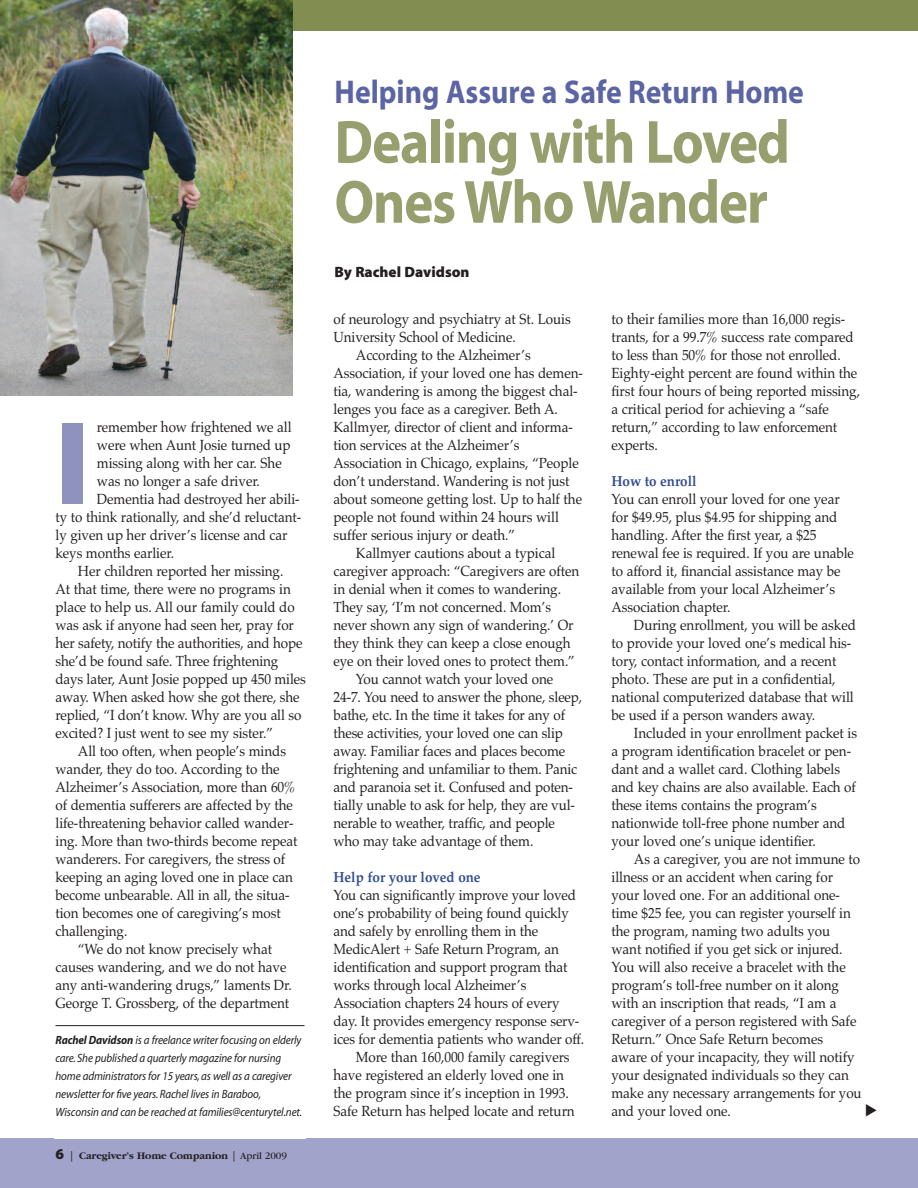
<style>
.page{position:relative;width:918px;height:1188px;background:#fff}
.page>*{position:absolute;margin:0;border:0;box-sizing:border-box;transform-origin:0 0}
.t1{font:118.65px "Myriad Blk";color:#8f91be;scale:.95 1}
.t2{font:700 61.5px/60px "Myriad";letter-spacing:-.02em;color:#979f6e;scale:.9 1}
.t3{font:700 33px "Myriad";color:#5c65a3;scale:.9 1}
.t4{font:15px "Myriad Blk";color:#231f20}
.t5{font:14.7px/18px "Palatino";letter-spacing:-.005em;color:#231f20;scale:.92 1}
.t6{font:14.7px "Palatino Bold Os F";letter-spacing:-.005em;color:#334d93;scale:.92 1}
.t7{font:italic 12px/18px "Myriad";letter-spacing:-.01em;color:#231f20;scale:.92 1}
.t8{font:700 10.5px "Garamond";letter-spacing:-.005em;color:#231f20}
.s1{font-weight:700}
.s2{font-family:"Myriad Blk";font-weight:400;font-size:15px}
.s3{font-family:"Myriad";font-weight:400}
.s4{font-weight:400}
</style>
<div class="page">
<div style="left:0;top:1138px;width:918px;height:50px;background:#a2a3ca"></div>
<div style="left:0;top:0;width:918px;height:32px;background:#828d52"></div>
<hr style="left:56px;top:1025px;width:248px;height:1px;background:#231f20">
<img style="left:0;top:0;width:292px;height:396px">
<h1 class="t1" style="left:56px;top:402px;width:38px">I</h1>
<p class="t5" style="left:97px;top:418px;width:213px">remember how frightened we all</p>
<p class="t5" style="left:97px;top:436px;width:212px">were when Aunt Josie turned up</p>
<p class="t5" style="left:97px;top:454px;width:202px">missing along with her car. She</p>
<p class="t5" style="left:97px;top:472px;width:179px">was no longer a safe driver.</p>
<p class="t5" style="left:97px;top:490px;width:222px">Dementia had destroyed her abili-</p>
<p class="t5" style="left:55px;top:508px;width:269px">ty to think rationally, and she’d reluctant-</p>
<p class="t5" style="left:55px;top:526px;width:254px">ly given up her driver’s license and car</p>
<p class="t5" style="left:55px;top:544px;width:130px">keys months earlier.</p>
<p class="t5" style="left:78px;top:562px;width:225px">Her children reported her missing.</p>
<p class="t5" style="left:55px;top:580px;width:257px">At that time, there were no programs in</p>
<p class="t5" style="left:55px;top:598px;width:262px">place to help us. All our family could do</p>
<p class="t5" style="left:55px;top:616px;width:261px">was ask if anyone had seen her, pray for</p>
<p class="t5" style="left:55px;top:634px;width:270px">her safety, notify the authorities, and hope</p>
<p class="t5" style="left:55px;top:652px;width:244px">she’d be found safe. Three frightening</p>
<p class="t5" style="left:55px;top:670px;width:274px">days later, Aunt Josie popped up 450 miles</p>
<p class="t5" style="left:55px;top:688px;width:267px">away. When asked how she got there, she</p>
<p class="t5" style="left:55px;top:706px;width:269px">replied, “I don’t know. Why are you all so</p>
<p class="t5" style="left:55px;top:724px;width:238px">excited? I just went to see my sister.”</p>
<p class="t5" style="left:78px;top:742px;width:228px">All too often, when people’s minds</p>
<p class="t5" style="left:55px;top:760px;width:245px">wander, they do too. According to the</p>
<p class="t5" style="left:55px;top:778px;width:263px">Alzheimer’s Association, more than 60%</p>
<p class="t5" style="left:55px;top:796px;width:260px">of dementia sufferers are affected by the</p>
<p class="t5" style="left:55px;top:814px;width:260px">life-threatening behavior called wander-</p>
<p class="t5" style="left:55px;top:832px;width:265px">ing. More than two-thirds become repeat</p>
<p class="t5" style="left:55px;top:850px;width:251px">wanderers. For caregivers, the stress of</p>
<p class="t5" style="left:55px;top:868px;width:260px">keeping an aging loved one in place can</p>
<p class="t5" style="left:55px;top:886px;width:256px">become unbearable. All in all, the situa-</p>
<p class="t5" style="left:55px;top:904px;width:246px">tion becomes one of caregiving’s most</p>
<p class="t5" style="left:55px;top:922px;width:80px">challenging.</p>
<p class="t5" style="left:78px;top:940px;width:213px">“We do not know precisely what</p>
<p class="t5" style="left:55px;top:958px;width:253px">causes wandering, and we do not have</p>
<p class="t5" style="left:55px;top:976px;width:258px">any anti-wandering drugs,” laments Dr.</p>
<p class="t5" style="left:55px;top:994px;width:256px">George T. Grossberg, of the department</p>
<p class="t7" style="left:56px;top:1032px;width:270px"><span class="s1">Rachel Davidson</span> is a freelance writer focusing on elderly care. She published a quarterly magazine for nursing home administrators for 15 years, as well as a caregiver newsletter for five years. Rachel lives in Baraboo, Wisconsin and can be reached at families@centurytel.net.</p>
<p class="t8" style="left:56px;top:1150px;width:233px"><span class="s2">6</span> <span class="s3">|</span> Caregiver’s Home Companion <span class="s3">|</span> <span class="s4">April 2009</span></p>
<h3 class="t3" style="left:334px;top:79px;width:523px">Helping Assure a Safe Return Home</h3>
<h2 class="t2" style="left:334px;top:117px;width:508px">Dealing with Loved<br>Ones Who Wander</h2>
<p class="t4" style="left:334px;top:264px;width:137px">By Rachel Davidson</p>
<p class="t5" style="left:333px;top:310px;width:259px">of neurology and psychiatry at St. Louis</p>
<p class="t5" style="left:333px;top:328px;width:200px">University School of Medicine.</p>
<p class="t5" style="left:356px;top:346px;width:192px">According to the Alzheimer’s</p>
<p class="t5" style="left:333px;top:364px;width:273px">Association, if your loved one has demen-</p>
<p class="t5" style="left:333px;top:382px;width:267px">tia, wandering is among the biggest chal-</p>
<p class="t5" style="left:333px;top:400px;width:245px">lenges you face as a caregiver. Beth A.</p>
<p class="t5" style="left:333px;top:418px;width:262px">Kallmyer, director of client and informa-</p>
<p class="t5" style="left:333px;top:436px;width:204px">tion services at the Alzheimer’s</p>
<p class="t5" style="left:333px;top:454px;width:268px">Association in Chicago, explains, “People</p>
<p class="t5" style="left:333px;top:472px;width:258px">don’t understand. Wandering is not just</p>
<p class="t5" style="left:333px;top:490px;width:272px">about someone getting lost. Up to half the</p>
<p class="t5" style="left:333px;top:508px;width:247px">people not found within 24 hours will</p>
<p class="t5" style="left:333px;top:526px;width:199px">suffer serious injury or death.”</p>
<p class="t5" style="left:356px;top:544px;width:218px">Kallmyer cautions about a typical</p>
<p class="t5" style="left:333px;top:562px;width:269px">caregiver approach: “Caregivers are often</p>
<p class="t5" style="left:333px;top:580px;width:249px">in denial when it comes to wandering.</p>
<p class="t5" style="left:333px;top:598px;width:238px">They say, ‘I’m not concerned. Mom’s</p>
<p class="t5" style="left:333px;top:616px;width:262px">never shown any sign of wandering.’ Or</p>
<p class="t5" style="left:333px;top:634px;width:259px">they think they can keep a close enough</p>
<p class="t5" style="left:333px;top:652px;width:264px">eye on their loved ones to protect them.”</p>
<p class="t5" style="left:356px;top:670px;width:216px">You cannot watch your loved one</p>
<p class="t5" style="left:333px;top:688px;width:272px">24-7. You need to answer the phone, sleep,</p>
<p class="t5" style="left:333px;top:706px;width:253px">bathe, etc. In the time it takes for any of</p>
<p class="t5" style="left:333px;top:724px;width:251px">these activities, your loved one can slip</p>
<p class="t5" style="left:333px;top:742px;width:254px">away. Familiar faces and places become</p>
<p class="t5" style="left:333px;top:760px;width:267px">frightening and unfamiliar to them. Panic</p>
<p class="t5" style="left:333px;top:778px;width:262px">and paranoia set it. Confused and poten-</p>
<p class="t5" style="left:333px;top:796px;width:264px">tially unable to ask for help, they are vul-</p>
<p class="t5" style="left:333px;top:814px;width:242px">nerable to weather, traffic, and people</p>
<p class="t5" style="left:333px;top:832px;width:219px">who may take advantage of them.</p>
<p class="t6" style="left:333px;top:872px;width:161px">Help for your loved one</p>
<p class="t5" style="left:333px;top:886px;width:265px">You can significantly improve your loved</p>
<p class="t5" style="left:333px;top:904px;width:257px">one’s probability of being found quickly</p>
<p class="t5" style="left:333px;top:922px;width:224px">and safely by enrolling them in the</p>
<p class="t5" style="left:333px;top:940px;width:246px">MedicAlert + Safe Return Program, an</p>
<p class="t5" style="left:333px;top:958px;width:256px">identification and support program that</p>
<p class="t5" style="left:333px;top:976px;width:211px">works through local Alzheimer’s</p>
<p class="t5" style="left:333px;top:994px;width:247px">Association chapters 24 hours of every</p>
<p class="t5" style="left:333px;top:1012px;width:269px">day. It provides emergency response serv-</p>
<p class="t5" style="left:333px;top:1030px;width:274px">ices for dementia patients who wander off.</p>
<p class="t5" style="left:356px;top:1048px;width:234px">More than 160,000 family caregivers</p>
<p class="t5" style="left:333px;top:1066px;width:252px">have registered an elderly loved one in</p>
<p class="t5" style="left:333px;top:1084px;width:257px">the program since it’s inception in 1993.</p>
<p class="t5" style="left:333px;top:1102px;width:264px">Safe Return has helped locate and return</p>
<p class="t5" style="left:611px;top:310px;width:272px">to their families more than 16,000 regis&shy;trants, for a 99.7% success rate compared to less than 50% for those not enrolled.<br>Eighty-eight percent are found within the first four hours of being reported missing, a critical period for achieving a “safe return,” according to law enforcement experts.</p>
<p class="t6" style="left:611px;top:476px;width:94px">How to enroll</p>
<p class="t5" style="left:611px;top:490px;width:265px">You can enroll your loved for one year for $49.95, plus $4.95 for shipping and handling. After the first year, a $25 renewal fee is required. If you are unable to afford it, financial assistance may be available from your local Alzheimer’s Association chapter.</p>
<p class="t5" style="left:611px;top:616px;width:267px;text-indent:22px">During enrollment, you will be asked to provide your loved one’s medical his&shy;tory, contact information, and a recent photo. These are put in a confidential, national computerized database that will be used if a person wanders away.</p>
<p class="t5" style="left:611px;top:724px;width:268px;text-indent:22px">Included in your enrollment packet is a program identification bracelet or pen&shy;dant and a wallet card. Clothing labels and key chains are also available. Each of these items contains the program’s nationwide toll-free phone number and your loved one’s unique identifier.</p>
<p class="t5" style="left:611px;top:850px;width:274px;text-indent:22px">As a caregiver, you are not immune to illness or an accident when caring for your loved one. For an additional one&shy;time $25 fee, you can register yourself in the program, naming two adults you want notified if you get sick or injured.<br>You will also receive a bracelet with the program’s toll-free number on it along with an inscription that reads, “I am a caregiver of a person registered with Safe Return.” Once Safe Return becomes aware of your incapacity, they will notify your designated individuals so they can make any necessary arrangements for you and your loved one.</p>
</div>
